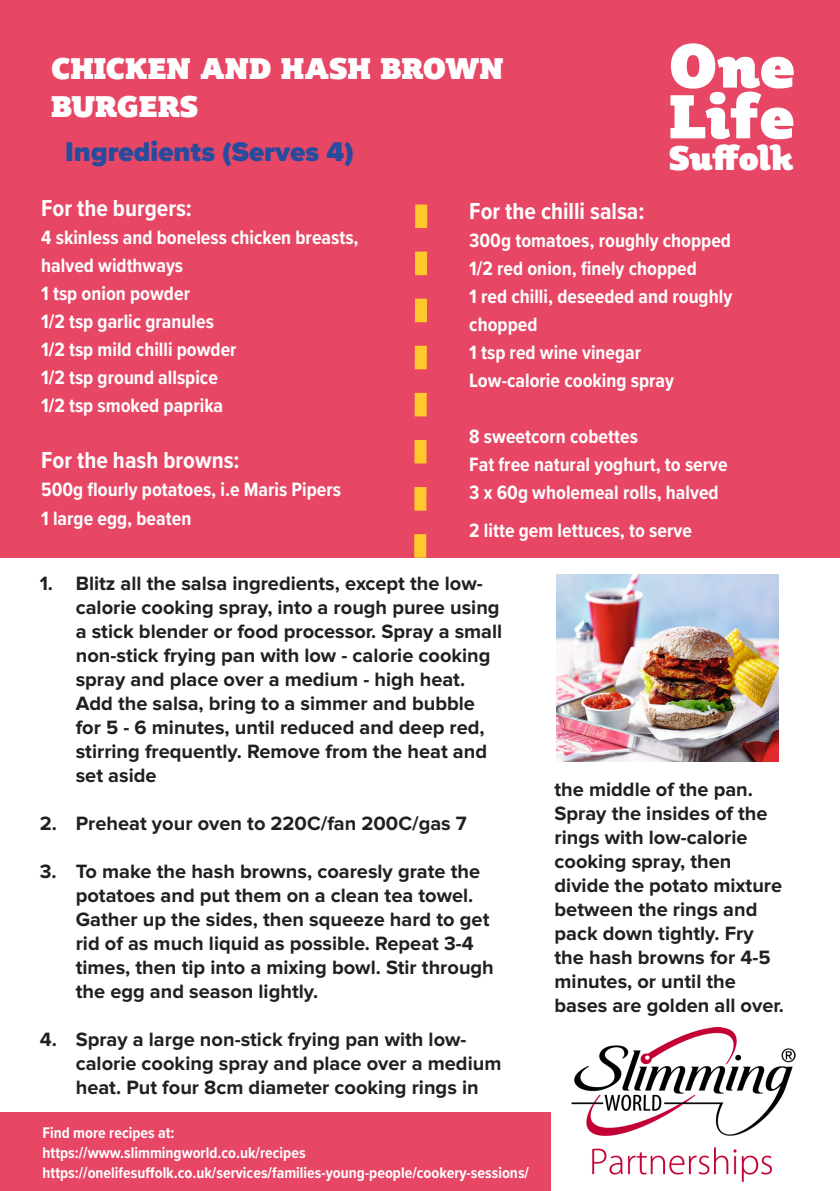
<style>
.page{position:relative;width:840px;height:1191px;background:#fff}
.page>*{position:absolute;margin:0;border:0;box-sizing:border-box;transform-origin:0 0}
.t1{font:60.8px "Plume Ad";color:#fff}
.t2{font:33.4px "Plume Ad";color:#fff}
.t3{font:29.4px/38px "Plume Ad";color:#fff}
.t4{font:900 28px "Proxima Nova";color:#274c9e}
.t5{font:700 24px "Proxima Nova Cond";color:#fff}
.t6{font:700 20px/24px "Proxima Nova";color:#231f20}
.t7{font:700 20px/28px "Proxima Nova Cond";color:#fff}
.t8{font:700 16px "Proxima Nova Cond";color:#fff}
</style>
<div class="page">
<div style="left:0;top:0;width:839px;height:557px;background:#e74665"></div>
<div style="left:0;top:1112px;width:550px;height:79px;background:#e74665"></div>
<img style="left:571px;top:1027px;width:223px;height:154px">
<img style="left:556px;top:574px;width:222px;height:188px">
<svg style="left:408px;top:204px;width:25px;height:354px"></svg>
<p class="t1" style="left:668px;top:27px;width:128px">One</p>
<p class="t1" style="left:668px;top:77px;width:128px">Life</p>
<p class="t2" style="left:668px;top:136px;width:126px">Suffolk</p>
<p class="t3" style="left:51px;top:49px;width:454px">CHICKEN AND HASH BROWN<br>BURGERS</p>
<p class="t4" style="left:65px;top:130px;width:290px">Ingredients (Serves 4)</p>
<p class="t5" style="left:469px;top:193px;width:176px">For the chilli salsa:</p>
<p class="t7" style="left:469px;top:226px;width:263px">300g tomatoes, roughly chopped</p>
<p class="t7" style="left:469px;top:254px;width:229px">1/2 red onion, finely chopped</p>
<p class="t7" style="left:469px;top:282px;width:264px">1 red chilli, deseeded and roughly chopped</p>
<p class="t7" style="left:469px;top:338px;width:173px">1 tsp red wine vinegar</p>
<p class="t7" style="left:469px;top:366px;width:206px">Low-calorie cooking spray</p>
<p class="t7" style="left:469px;top:422px;width:170px">8 sweetcorn cobettes</p>
<p class="t7" style="left:469px;top:450px;width:260px">Fat free natural yoghurt, to serve</p>
<p class="t7" style="left:469px;top:478px;width:251px">3 x 60g wholemeal rolls, halved</p>
<p class="t7" style="left:469px;top:516px;width:224px">2 litte gem lettuces, to serve</p>
<p class="t6" style="left:76px;top:572px;width:428px;text-indent:-36px">1. Blitz all the salsa ingredients, except the low&shy;calorie cooking spray, into a rough puree using a stick blender or food processor. Spray a small non-stick frying pan with low - calorie cooking spray and place over a medium - high heat.<br>Add the salsa, bring to a simmer and bubble for 5 - 6 minutes, until reduced and deep red, stirring frequently. Remove from the heat and set aside</p>
<p class="t6" style="left:40px;top:812px;width:428px">2. Preheat your oven to 220C/fan 200C/gas 7</p>
<p class="t6" style="left:76px;top:860px;width:419px;text-indent:-36px">3. To make the hash browns, coaresly grate the potatoes and put them on a clean tea towel.<br>Gather up the sides, then squeeze hard to get rid of as much liquid as possible. Repeat 3-4 times, then tip into a mixing bowl. Stir through the egg and season lightly.</p>
<p class="t6" style="left:76px;top:1028px;width:427px;text-indent:-36px">4. Spray a large non-stick frying pan with low&shy;calorie cooking spray and place over a medium heat. Put four 8cm diameter cooking rings in</p>
<p class="t5" style="left:41px;top:191px;width:152px">For the burgers:</p>
<p class="t7" style="left:41px;top:223px;width:319px">4 skinless and boneless chicken breasts, halved widthways</p>
<p class="t7" style="left:41px;top:279px;width:150px">1 tsp onion powder</p>
<p class="t7" style="left:41px;top:307px;width:174px">1/2 tsp garlic granules</p>
<p class="t7" style="left:41px;top:335px;width:197px">1/2 tsp mild chilli powder</p>
<p class="t7" style="left:41px;top:363px;width:178px">1/2 tsp ground allspice</p>
<p class="t7" style="left:41px;top:391px;width:183px">1/2 tsp smoked paprika</p>
<p class="t5" style="left:41px;top:443px;width:200px">For the hash browns:</p>
<p class="t7" style="left:41px;top:475px;width:301px">500g flourly potatoes, i.e Maris Pipers</p>
<p class="t7" style="left:41px;top:503px;width:151px">1 large egg, beaten</p>
<p class="t6" style="left:554px;top:778px;width:231px">the middle of the pan.<br>Spray the insides of the rings with low-calorie cooking spray, then divide the potato mixture between the rings and pack down tightly. Fry the hash browns for 4-5 minutes, or until the bases are golden all over.</p>
<p class="t8" style="left:43px;top:1121px;width:133px">Find more recipes at:</p>
<p class="t8" style="left:43px;top:1141px;width:264px">https://www.slimmingworld.co.uk/recipes</p>
<p class="t8" style="left:43px;top:1161px;width:487px">https://onelifesuffolk.co.uk/services/families-young-people/cookery-sessions/</p>
</div>
